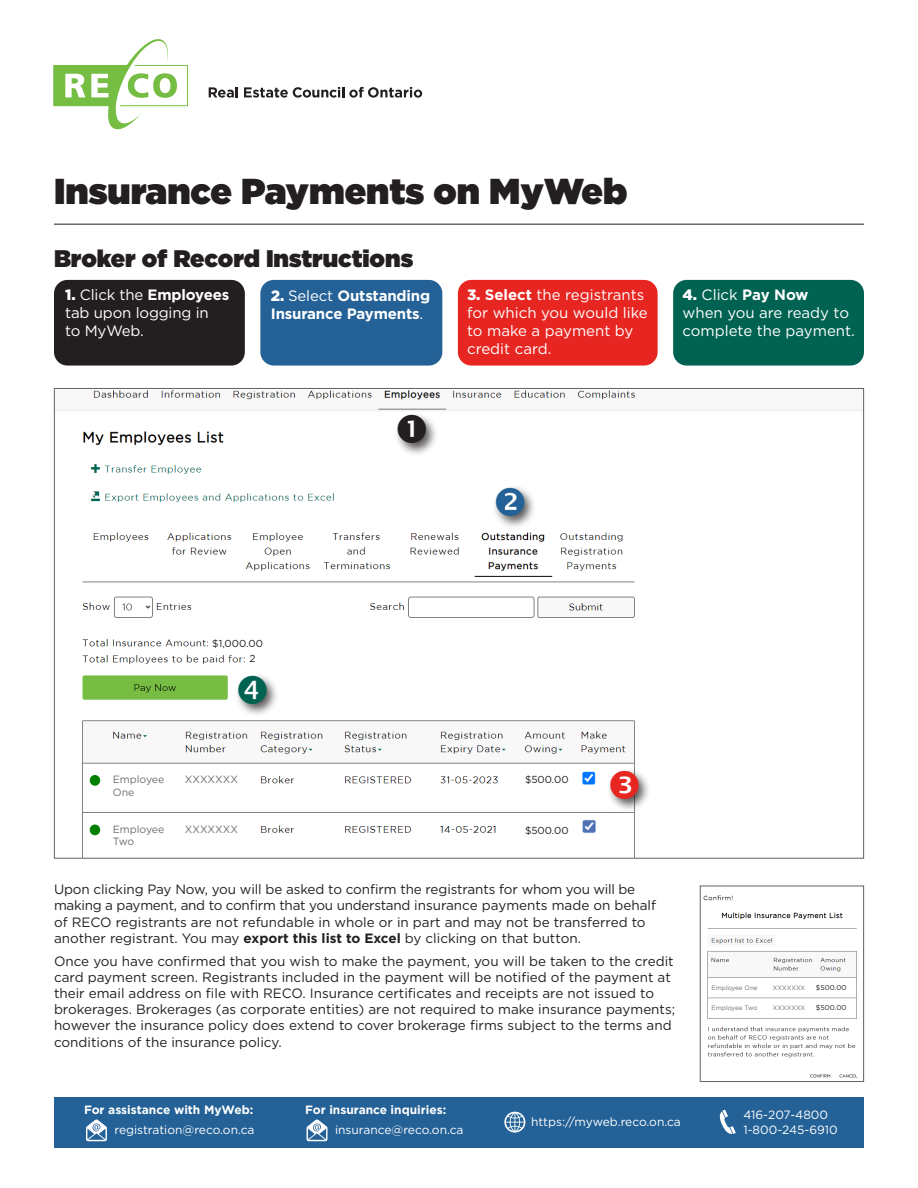
<style>
.page{position:relative;width:918px;height:1188px;background:#fff}
.page>*{position:absolute;margin:0;border:0;box-sizing:border-box;transform-origin:0 0}
.t1{font:900 36px "Gotham";color:#231f20}
.t2{font:900 24px "Gotham";color:#231f20}
.body{font:15px/18px "Gotham";color:#fff}
.body-2{font:700 15px/18px "Gotham";letter-spacing:-.01em;color:#fff}
.body-3{font:13.5px/16.2px "Gotham";color:#231f20}
.body-4{font:12px/14.4px "Gotham";color:#fff}
.body-5{font:700 12px "Gotham";color:#fff}
.t3{font:10.5px/12.6px "Gotham";color:#6c6d70}
.t4{font:10.2px "Gotham";color:#231f20}
.t5{font:7.05px "Gotham";color:#231f20}
.t6{font:6.3px "Gotham";color:#6c6d70}
.s1{font-weight:900}
.s2{font-weight:700}
.s3{font-weight:400}
</style>
<div class="page">
<img style="left:56px;top:390px;width:646px;height:467px">
<svg style="left:53px;top:39px;width:135px;height:91px"></svg>
<svg style="left:209px;top:87px;width:29px;height:11px"></svg>
<svg style="left:244px;top:87px;width:178px;height:11px"></svg>
<div style="left:54px;top:1097px;width:810px;height:51px;background:#236196"></div>
<svg style="left:504px;top:1112px;width:21px;height:21px"></svg>
<svg style="left:719px;top:1110px;width:17px;height:24px"></svg>
<svg style="left:307px;top:1119px;width:21px;height:22px"></svg>
<svg style="left:86px;top:1119px;width:21px;height:22px"></svg>
<div style="left:54px;top:280px;width:191px;height:86px;background:#231f20;border-radius:14px"></div>
<div style="left:260px;top:280px;width:182px;height:86px;background:#236196;border-radius:14px"></div>
<div style="left:458px;top:280px;width:200px;height:86px;background:#e72621;border-radius:14px"></div>
<div style="left:673px;top:280px;width:191px;height:86px;background:#006351;border-radius:14px"></div>
<img style="left:703px;top:895px;width:155px;height:183px">
<div style="left:700px;top:886px;width:164px;height:196px;border:1px solid #636366"></div>
<hr style="left:54px;top:224px;width:810px;height:1px;background:#231f20">
<div style="left:492px;top:485px;width:45px;height:44px;background:#231f20;opacity:.75"></div>
<div style="left:607px;top:768px;width:45px;height:44px;background:#231f20;opacity:.75"></div>
<div style="left:235px;top:672px;width:45px;height:45px;background:#231f20;opacity:.75"></div>
<div style="left:394px;top:412px;width:45px;height:44px;background:#231f20;opacity:.75"></div>
<div style="left:111px;top:770px;width:131px;height:32px;background:#fff"></div>
<div style="left:108px;top:819px;width:135px;height:32px;background:#fff"></div>
<div style="left:208px;top:633px;width:55px;height:21px;background:#fff"></div>
<div style="left:514px;top:769px;width:55px;height:22px;background:#fff"></div>
<div style="left:514px;top:819px;width:55px;height:22px;background:#fff"></div>
<div style="left:808px;top:980px;width:39px;height:15px;background:#fff"></div>
<div style="left:808px;top:1000px;width:39px;height:15px;background:#fff"></div>
<div style="left:246px;top:648px;width:9px;height:22px;background:#fff"></div>
<img style="left:579px;top:817px;width:20px;height:19px">
<div style="left:711px;top:982px;width:102px;height:11px;background:#fff"></div>
<div style="left:711px;top:1003px;width:99px;height:11px;background:#fff"></div>
<svg style="left:496px;top:488px;width:28px;height:28px"></svg>
<svg style="left:611px;top:770px;width:28px;height:29px"></svg>
<svg style="left:239px;top:675px;width:28px;height:29px"></svg>
<svg style="left:398px;top:415px;width:28px;height:28px"></svg>
<p class="t1" style="left:54px;top:165px;width:575px">Insurance Payments on MyWeb</p>
<p class="t2" style="left:54px;top:242px;width:361px">Broker of Record Instructions</p>
<p class="body" style="left:65px;top:285px;width:166px"><span class="s1">1.</span> Click the <span class="s2">Employees </span>tab upon logging in<br>to MyWeb.</p>
<p class="body-2" style="left:271px;top:286px;width:161px"><span class="s1">2.</span> <span class="s3">Select</span> Outstanding<br>Insurance Payments<span class="s3">.</span></p>
<p class="body" style="left:467px;top:286px;width:182px"><span class="s1">3.</span> <span class="s2">Select</span> the registrants for which you would like to make a payment by credit card.</p>
<p class="body" style="left:683px;top:285px;width:174px"><span class="s1">4.</span> Click <span class="s2">Pay Now<br></span>when you are ready to complete the payment.</p>
<p class="t4" style="left:212px;top:637px;width:52px">$1,000.00</p>
<p class="t4" style="left:249px;top:652px;width:8px">2</p>
<p class="t3" style="left:113px;top:773px;width:53px">Employee<br>One</p>
<p class="t3" style="left:113px;top:822px;width:53px">Employee<br>Two</p>
<p class="t3" style="left:185px;top:773px;width:55px">XXXXXXX</p>
<p class="t3" style="left:185px;top:822px;width:55px">XXXXXXX</p>
<p class="t4" style="left:525px;top:773px;width:45px">$500.00</p>
<p class="t4" style="left:525px;top:824px;width:45px">$500.00</p>
<p class="body-3" style="left:54px;top:881px;width:604px">Upon clicking Pay Now, you will be asked to confirm the registrants for whom you will be making a payment, and to confirm that you understand insurance payments made on behalf of RECO registrants are not refundable in whole or in part and may not be transferred to another registrant. You may <span class="s2">export this list to Excel</span> by clicking on that button.</p>
<p class="body-3" style="left:54px;top:953px;width:623px">Once you have confirmed that you wish to make the payment, you will be taken to the credit card payment screen. Registrants included in the payment will be notified of the payment at their email address on file with RECO. Insurance certificates and receipts are not issued to brokerages. Brokerages (as corporate entities) are not required to make insurance payments; however the insurance policy does extend to cover brokerage firms subject to the terms and conditions of the insurance policy.</p>
<p class="t6" style="left:711px;top:984px;width:48px">Employee One</p>
<p class="t6" style="left:711px;top:1003px;width:48px">Employee Two</p>
<p class="t6" style="left:773px;top:984px;width:34px">XXXXXXX</p>
<p class="t6" style="left:773px;top:1003px;width:34px">XXXXXXX</p>
<p class="t5" style="left:816px;top:983px;width:32px">$500.00</p>
<p class="t5" style="left:816px;top:1003px;width:32px">$500.00</p>
<p class="body-5" style="left:84px;top:1102px;width:171px">For assistance with MyWeb:</p>
<p class="body-4" style="left:114px;top:1122px;width:142px">registration@reco.on.ca</p>
<p class="body-5" style="left:305px;top:1102px;width:143px">For insurance inquiries:</p>
<p class="body-4" style="left:335px;top:1122px;width:130px">insurance@reco.on.ca</p>
<p class="body-4" style="left:531px;top:1115px;width:151px">https://myweb.reco.on.ca</p>
<p class="body-4" style="left:743px;top:1107px;width:96px">416-207-4800<br>1-800-245-6910</p>
</div>
